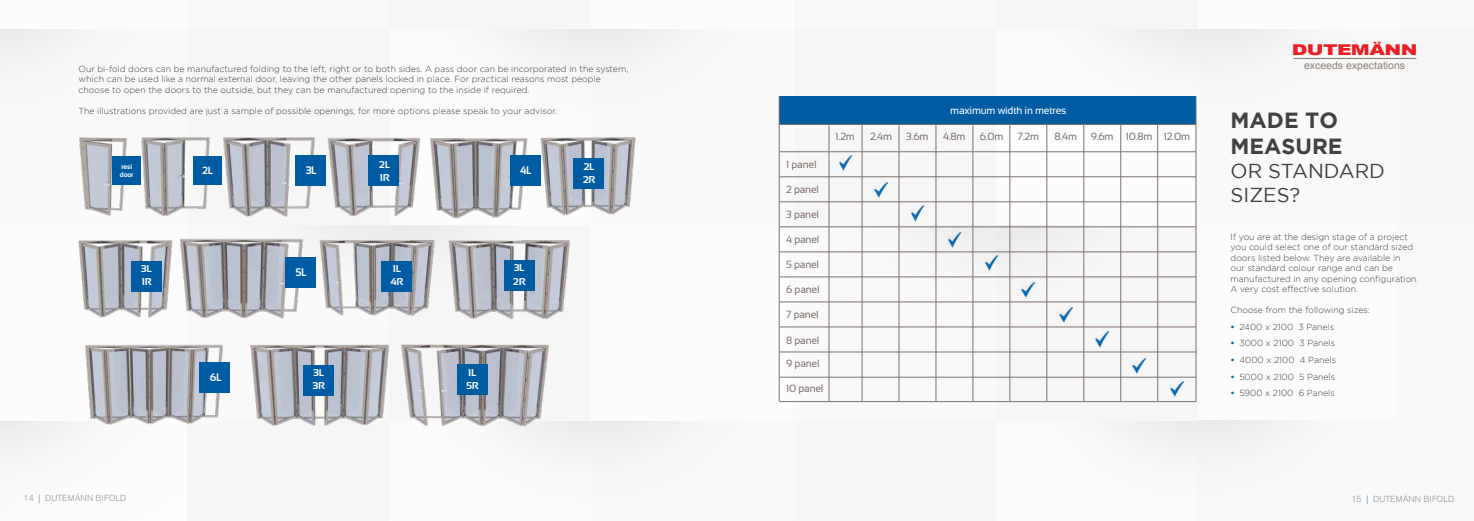
<style>
.page{position:relative;width:1474px;height:521px;background:#fff}
.page>*{position:absolute;margin:0;border:0;box-sizing:border-box;transform-origin:0 0}
.t1{font:700 21.88px/26.2px "Gotham";color:#414042}
.t2{font:20.12px/24.2px "Gotham";color:#414042}
.t3{font:900 14.88px "Arial";letter-spacing:-.03em;color:#ed1d24;scale:1.35 1}
.t4{font:700 10.94px "Sansation";letter-spacing:-.02em;color:#fff}
.t5{font:10.5px "Sansation";letter-spacing:-.02em;color:#7d716d}
.t6{font:10.5px "Sansation";letter-spacing:-.02em;color:#fff}
.t7{font:700 10.5px "Sansation";color:#fff}
.t8{font:10.33px "Arial";color:#8c8279}
.t9{font:700 9.89px/13.2px "Sansation";letter-spacing:-.02em;color:#fff;scale:1.08 1}
.t10{font:300 8.75px/10.5px "Gotham";color:#414042}
.t11{font:300 8.75px "Akzidenz Grotesk BE";color:#6d6e71}
.t12{font:700 7px/8.4px "Sansation";letter-spacing:-.02em;color:#fff}
.s1{font-weight:700;color:#0065a9}
.s2{color:#005ca2}
</style>
<div class="page">
<hr style="left:591px;top:519px;width:202px;height:2px;background:#edeced">
<div style="left:187px;top:420px;width:404px;height:99px;background:#f7f6f6"></div>
<svg style="left:592px;top:225px;width:201px;height:196px"></svg>
<div style="left:793px;top:322px;width:408px;height:197px;background:#f7f6f6"></div>
<img style="left:789px;top:225px;width:413px;height:97px">
<div style="left:188px;top:0;width:202px;height:29px;background:#f9f9f9"></div>
<svg style="left:492px;top:29px;width:925px;height:196px"></svg>
<div style="left:779px;top:97px;width:416px;height:28px;background:#005ca2"></div>
<hr style="left:828px;top:125px;width:1px;height:276px;background:#7d716d">
<hr style="left:861px;top:125px;width:1px;height:276px;background:#7d716d">
<hr style="left:898px;top:125px;width:1px;height:276px;background:#7d716d">
<hr style="left:935px;top:125px;width:1px;height:276px;background:#7d716d">
<hr style="left:972px;top:125px;width:1px;height:276px;background:#7d716d">
<hr style="left:1009px;top:125px;width:1px;height:276px;background:#7d716d">
<hr style="left:1046px;top:125px;width:1px;height:276px;background:#7d716d">
<hr style="left:1083px;top:125px;width:1px;height:276px;background:#7d716d">
<hr style="left:1120px;top:125px;width:1px;height:276px;background:#7d716d">
<hr style="left:1157px;top:125px;width:1px;height:276px;background:#7d716d">
<hr style="left:779px;top:152px;width:416px;height:1px;background:#7d716d">
<hr style="left:779px;top:177px;width:416px;height:1px;background:#7d716d">
<hr style="left:779px;top:202px;width:416px;height:1px;background:#7d716d">
<hr style="left:779px;top:227px;width:416px;height:1px;background:#7d716d">
<hr style="left:779px;top:252px;width:416px;height:1px;background:#7d716d">
<hr style="left:779px;top:277px;width:416px;height:1px;background:#7d716d">
<hr style="left:779px;top:302px;width:416px;height:1px;background:#7d716d">
<hr style="left:779px;top:327px;width:416px;height:1px;background:#7d716d">
<hr style="left:779px;top:352px;width:416px;height:1px;background:#7d716d">
<hr style="left:1195px;top:97px;width:1px;height:305px;background:#7d716d">
<img style="left:838px;top:154px;width:14px;height:18px">
<hr style="left:779px;top:96px;width:1px;height:306px;background:#7d716d">
<hr style="left:779px;top:377px;width:416px;height:1px;background:#7d716d">
<hr style="left:779px;top:401px;width:416px;height:1px;background:#7d716d">
<hr style="left:779px;top:124px;width:416px;height:1px;background:#7d716d">
<img style="left:873px;top:181px;width:15px;height:17px">
<img style="left:910px;top:205px;width:14px;height:17px">
<img style="left:947px;top:232px;width:14px;height:17px">
<img style="left:984px;top:254px;width:14px;height:18px">
<img style="left:1020px;top:281px;width:15px;height:17px">
<img style="left:1058px;top:306px;width:15px;height:17px">
<img style="left:1094px;top:331px;width:15px;height:17px">
<img style="left:1131px;top:357px;width:15px;height:18px">
<img style="left:1169px;top:380px;width:15px;height:17px">
<img style="left:116px;top:120px;width:93px;height:97px">
<div style="left:193px;top:156px;width:29px;height:29px;background:#005ca2"></div>
<img style="left:209px;top:137px;width:112px;height:80px">
<div style="left:296px;top:156px;width:30px;height:30px;background:#005ca2"></div>
<img style="left:321px;top:137px;width:100px;height:80px">
<div style="left:369px;top:156px;width:30px;height:30px;background:#005ca2"></div>
<img style="left:430px;top:127px;width:101px;height:92px">
<div style="left:510px;top:156px;width:30px;height:30px;background:#005ca2"></div>
<img style="left:531px;top:118px;width:136px;height:101px">
<div style="left:573px;top:159px;width:30px;height:30px;background:#005ca2"></div>
<img style="left:78px;top:240px;width:95px;height:76px">
<div style="left:131px;top:261px;width:31px;height:30px;background:#005ca2"></div>
<img style="left:180px;top:225px;width:136px;height:94px">
<div style="left:285px;top:257px;width:30px;height:30px;background:#005ca2"></div>
<img style="left:316px;top:225px;width:126px;height:91px">
<div style="left:382px;top:261px;width:30px;height:30px;background:#005ca2"></div>
<img style="left:442px;top:219px;width:147px;height:101px">
<div style="left:504px;top:260px;width:30px;height:30px;background:#005ca2"></div>
<img style="left:82px;top:316px;width:159px;height:111px">
<div style="left:200px;top:363px;width:30px;height:30px;background:#005ca2"></div>
<img style="left:247px;top:344px;width:154px;height:86px">
<div style="left:304px;top:365px;width:30px;height:30px;background:#005ca2"></div>
<img style="left:401px;top:344px;width:159px;height:91px">
<div style="left:457px;top:365px;width:30px;height:30px;background:#005ca2"></div>
<img style="left:79px;top:131px;width:86px;height:86px">
<div style="left:112px;top:156px;width:29px;height:29px;background:#005ca2"></div>
<hr style="left:1293px;top:58px;width:123px;height:1px;background:#8c8279">
<h3 class="t3" style="left:1291px;top:39px;width:95px">DUTEMÄNN</h3>
<p class="t10" style="left:79px;top:63px;width:551px">Our bi-fold doors can be manufactured folding to the left, right or to both sides. A pass door can be incorporated in the system,</p>
<p class="t8" style="left:1303px;top:59px;width:103px">exceeds expectations</p>
<p class="t10" style="left:79px;top:74px;width:524px">which can be used like a normal external door, leaving the other panels locked in place. For practical reasons most people choose to open the doors to the outside, but they can be manufactured opening to the inside if required.</p>
<p class="t10" style="left:79px;top:105px;width:480px">The illustrations provided are just a sample of possible openings, for more options please speak to your advisor.</p>
<p class="t6" style="left:950px;top:104px;width:118px">maximum width in metres</p>
<h1 class="t1" style="left:1230px;top:106px;width:113px">MADE TO<br>MEASURE</h1>
<h2 class="t2" style="left:1230px;top:158px;width:156px">OR STANDARD<br>SIZES?</h2>
<p class="t10" style="left:1230px;top:231px;width:189px">If you are at the design stage of a project you could select one of our standard sized doors listed below. They are available in<br>our standard colour range and can be manufactured in any opening configuration.<br>A very cost effective solution.</p>
<p class="t10" style="left:1230px;top:305px;width:141px">Choose from the following sizes:</p>
<p class="t10" style="left:1230px;top:321px;width:105px"><span class="s1">•</span> 2400 x 2100 3 Panels</p>
<p class="t10" style="left:1230px;top:338px;width:106px"><span class="s1">•</span> 3000 x 2100 3 Panels</p>
<p class="t10" style="left:1230px;top:354px;width:107px"><span class="s1">•</span> 4000 x 2100 4 Panels</p>
<p class="t10" style="left:1230px;top:371px;width:106px"><span class="s1">•</span> 5000 x 2100 5 Panels</p>
<p class="t10" style="left:1230px;top:388px;width:106px"><span class="s1">•</span> 5900 x 2100 6 Panels</p>
<p class="t5" style="left:835px;top:131px;width:21px">1.2m</p>
<p class="t5" style="left:870px;top:131px;width:24px">2.4m</p>
<p class="t5" style="left:906px;top:131px;width:24px">3.6m</p>
<p class="t5" style="left:943px;top:131px;width:24px">4.8m</p>
<p class="t5" style="left:979px;top:131px;width:25px">6.0m</p>
<p class="t5" style="left:1017px;top:131px;width:23px">7.2m</p>
<p class="t5" style="left:1054px;top:131px;width:24px">8.4m</p>
<p class="t5" style="left:1090px;top:131px;width:101px">9.6m 10.8m 12.0m</p>
<p class="t5" style="left:786px;top:158px;width:32px">1 panel</p>
<p class="t5" style="left:786px;top:183px;width:34px">2 panel</p>
<p class="t5" style="left:786px;top:208px;width:34px">3 panel</p>
<p class="t5" style="left:786px;top:234px;width:35px">4 panel</p>
<p class="t5" style="left:786px;top:258px;width:34px">5 panel</p>
<p class="t5" style="left:786px;top:283px;width:35px">6 panel</p>
<p class="t5" style="left:786px;top:308px;width:34px">7 panel</p>
<p class="t5" style="left:786px;top:334px;width:35px">8 panel</p>
<p class="t7" style="left:202px;top:164px;width:13px">2L</p>
<p class="t4" style="left:306px;top:164px;width:13px">3L</p>
<p class="t9" style="left:379px;top:158px;width:12px">2L<br>1R</p>
<p class="t4" style="left:520px;top:164px;width:13px">4L</p>
<p class="t9" style="left:582px;top:160px;width:13px">2L<br>2R</p>
<p class="t12" style="left:120px;top:162px;width:15px">resi door</p>
<p class="t9" style="left:141px;top:262px;width:12px">3L<br>1R</p>
<p class="t4" style="left:295px;top:266px;width:13px">5L</p>
<p class="t9" style="left:390px;top:262px;width:14px">1L<br>4R</p>
<p class="t9" style="left:513px;top:261px;width:13px">3L<br>2R</p>
<p class="t5" style="left:786px;top:357px;width:35px">9 panel</p>
<p class="t5" style="left:786px;top:382px;width:39px">10 panel</p>
<p class="t4" style="left:210px;top:371px;width:13px">6L</p>
<p class="t9" style="left:312px;top:366px;width:13px">3L<br>3R</p>
<p class="t9" style="left:466px;top:366px;width:13px">1L<br>5R</p>
<p class="t11" style="left:24px;top:493px;width:104px">14 <span class="s2">|</span> DUTEMÄNN BIFOLD</p>
<p class="t11" style="left:1351px;top:494px;width:104px">15 <span class="s2">|</span> DUTEMÄNN BIFOLD</p>
</div>
